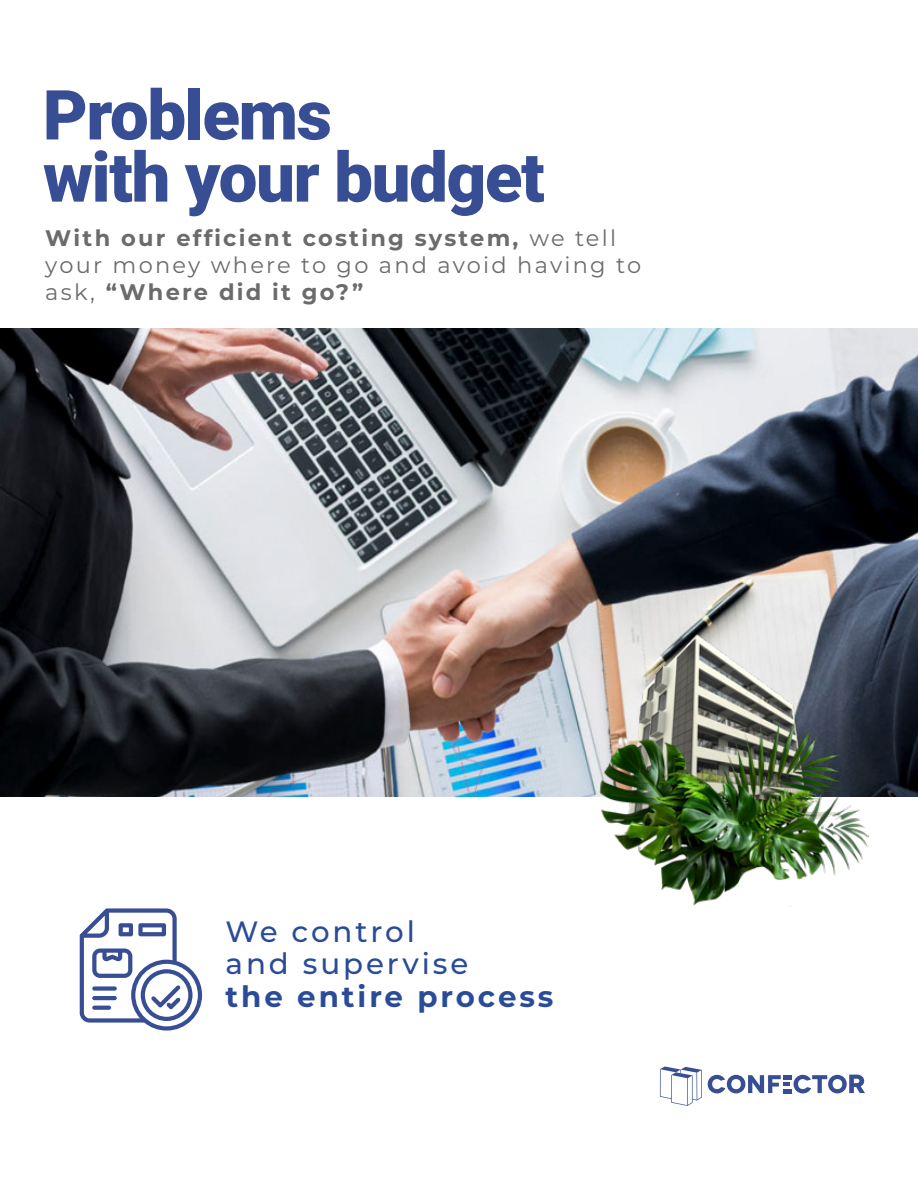
<style>
.page{position:relative;width:918px;height:1188px;background:#fff}
.page>*{position:absolute;margin:0;border:0;box-sizing:border-box;transform-origin:0 0}
.t1{font:900 69px/62.1px "Roboto";letter-spacing:-.02em;color:#374e94}
.t2{font:500 29.4px/32.5px "Montserrat";letter-spacing:.1em;color:#2a4c98}
.t3{font:700 29.4px "Montserrat";letter-spacing:.1em;color:#2a4c98}
.t4{font:700 22.5px/27px "Montserrat";letter-spacing:.1em;color:#6b6b6b}
.s1{font-weight:400}
</style>
<div class="page">
<svg style="left:80px;top:908px;width:122px;height:123px"></svg>
<img style="left:1px;top:328px;width:917px;height:468px">
<img style="left:625px;top:633px;width:217px;height:85px">
<img style="left:597px;top:718px;width:271px;height:187px">
<svg style="left:660px;top:1067px;width:42px;height:39px"></svg>
<svg style="left:708px;top:1075px;width:157px;height:18px"></svg>
<h1 class="t1" style="left:43px;top:81px;width:503px">Problems<br>with your budget</h1>
<p class="t4" style="left:45px;top:223px;width:597px">With our efficient costing system, <span class="s1">we tell your money where to go and avoid having to ask,</span> “Where did it go?”</p>
<h2 class="t2" style="left:226px;top:914px;width:244px">We control and supervise</h2>
<h2 class="t3" style="left:226px;top:975px;width:329px">the entire process</h2>
</div>
